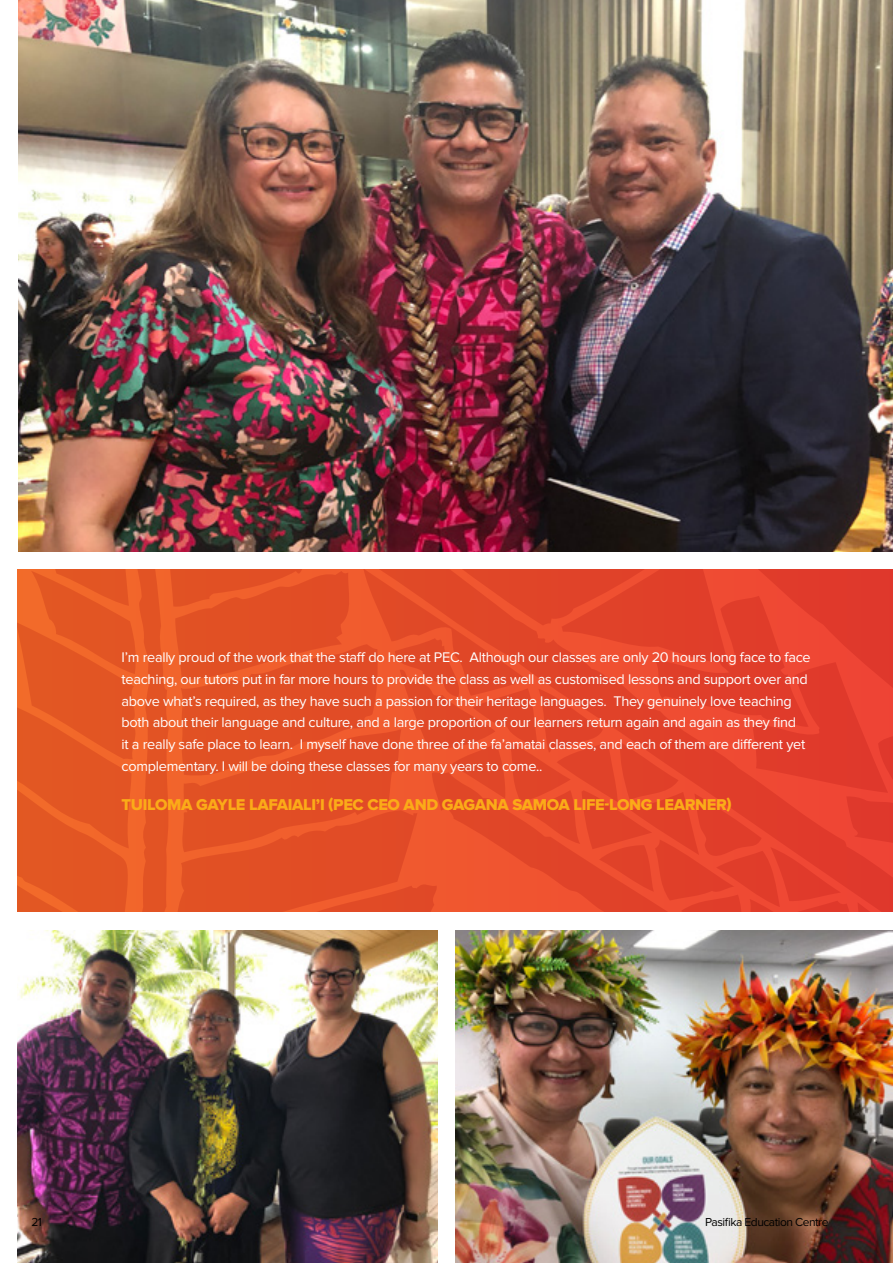
<style>
.page{position:relative;width:893px;height:1263px;background:#fff}
.page>*{position:absolute;margin:0;border:0;box-sizing:border-box;transform-origin:0 0}
.t1{font:16.35px "Proxima Nova Extrabld";letter-spacing:-.02em;color:#fbab18}
.t2{font:14.55px/21.8px "Proxima Nova";letter-spacing:-.02em;color:#fff}
.t3{font:12px "Proxima Nova";letter-spacing:-.04em;color:#000}
</style>
<div class="page">
<img style="left:17px;top:930px;width:420px;height:333px">
<img style="left:455px;top:930px;width:438px;height:333px">
<img style="left:18px;top:0;width:875px;height:552px">
<svg style="left:17px;top:570px;width:876px;height:341px;background:#e54c29"></svg>
<p class="t2" style="left:122px;top:646px;width:691px">I’m really proud of the work that the staff do here at PEC. Although our classes are only 20 hours long face to face teaching, our tutors put in far more hours to provide the class as well as customised lessons and support over and above what’s required, as they have such a passion for their heritage languages. They genuinely love teaching both about their language and culture, and a large proportion of our learners return again and again as they find<br>it a really safe place to learn. I myself have done three of the fa’amatai classes, and each of them are different yet complementary. I will be doing these classes for many years to come..</p>
<p class="t1" style="left:122px;top:795px;width:612px">TUILOMA GAYLE LAFAIALI’I (PEC CEO AND GAGANA SAMOA LIFE-LONG LEARNER)</p>
<p class="t3" style="left:31px;top:1215px;width:12px">21</p>
<p class="t3" style="left:705px;top:1215px;width:125px">Pasifika Education Centre</p>
</div>
